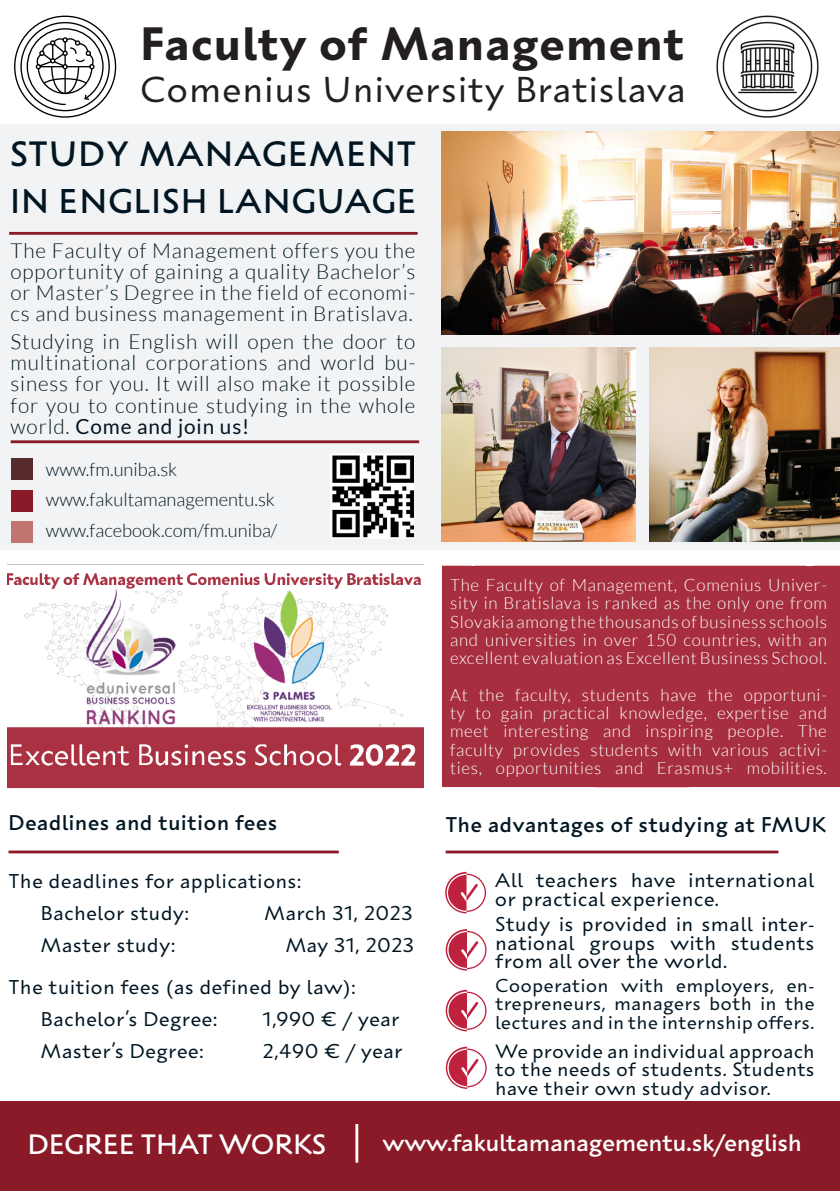
<style>
.page{position:relative;width:840px;height:1191px;background:#fff}
.page>*{position:absolute;margin:0;border:0;box-sizing:border-box;transform-origin:0 0}
.t1{font:700 49.4px "UK Sans";letter-spacing:.04em;color:#231f20}
.t2{font:38px "UK Sans";letter-spacing:.04em;color:#231f20}
.t3{font:500 37.2px "UK Sans";letter-spacing:.04em;color:#011622}
.t4{font:500 36.4px "UK Sans";letter-spacing:.04em;color:#011622}
.t5{font:500 29.6px "UK Sans";letter-spacing:.01em;color:#fff}
.t6{font:500 25.4px "UK Sans";letter-spacing:.01em;color:#fff}
.t7{font:500 22.6px "UK Sans";letter-spacing:.04em;color:#011622}
.t8{font:21.2px/18.4px "UK Sans";letter-spacing:.04em;color:#011622;text-align:justify}
.t9{font:300 20.8px/21.2px "Lato";letter-spacing:.04em;color:#011622;text-align:justify}
.t10{font:20.4px/18.4px "UK Sans";letter-spacing:.04em;color:#011622;text-align:justify}
.t11{font:19.8px/18.4px "UK Sans";letter-spacing:.04em;color:#011622;text-align:justify}
.t12{font:300 18.4px "Lato";color:#011622}
.t13{font:300 17px/18.4px "Lato";letter-spacing:.04em;color:#fff;text-align:justify}
.s1{font-weight:400}
</style>
<div class="page">
<div style="left:0;top:125px;width:839px;height:425px;background:#f2f3f4"></div>
<div style="left:0;top:1101px;width:839px;height:90px;background:#8a1a27"></div>
<div style="left:442px;top:566px;width:397px;height:221px;background:#a62e3e"></div>
<img style="left:8px;top:564px;width:415px;height:225px">
<img style="left:441px;top:132px;width:398px;height:203px">
<div style="left:11px;top:458px;width:22px;height:22px;background:#572a2d"></div>
<div style="left:11px;top:490px;width:22px;height:21px;background:#8a1a27"></div>
<div style="left:11px;top:521px;width:22px;height:21px;background:#c07570"></div>
<svg style="left:445px;top:929px;width:41px;height:41px"></svg>
<svg style="left:445px;top:989px;width:41px;height:42px"></svg>
<svg style="left:445px;top:1046px;width:41px;height:42px"></svg>
<hr style="left:9px;top:850px;width:329px;height:3px;background:#8a1a27">
<hr style="left:445px;top:850px;width:333px;height:3px;background:#8a1a27">
<hr style="left:9px;top:232px;width:408px;height:3px;background:#8a1a27">
<svg style="left:445px;top:872px;width:41px;height:41px"></svg>
<hr style="left:11px;top:440px;width:408px;height:3px;background:#8a1a27">
<img style="left:330px;top:454px;width:83px;height:85px">
<img style="left:441px;top:348px;width:194px;height:193px">
<img style="left:649px;top:348px;width:190px;height:193px">
<hr style="left:355px;top:1124px;width:3px;height:38px;background:#fff">
<svg style="left:14px;top:16px;width:102px;height:102px"></svg>
<img style="left:716px;top:16px;width:102px;height:102px">
<p class="t1" style="left:140px;top:16px;width:544px">Faculty of Management</p>
<p class="t2" style="left:140px;top:68px;width:546px">Comenius University Bratislava</p>
<p class="t3" style="left:11px;top:133px;width:406px">STUDY MANAGEMENT</p>
<p class="t4" style="left:11px;top:180px;width:407px">IN ENGLISH LANGUAGE</p>
<p class="t9" style="left:11px;top:240px;width:406px">The Faculty of Management offers you the opportunity of gaining a quality Bachelor’s or Master’s Degree in the field of economi&shy;cs and business management in Bratislava.</p>
<p class="t9" style="left:11px;top:331px;width:406px">Studying in English will open the door to multinational corporations and world bu&shy;siness for you. It will also make it possible for you to continue studying in the whole world. <span class="s1">Come and join us!</span></p>
<p class="t12" style="left:46px;top:460px;width:133px">www.fm.uniba.sk</p>
<p class="t12" style="left:46px;top:490px;width:230px">www.fakultamanagementu.sk</p>
<p class="t12" style="left:46px;top:521px;width:233px">www.facebook.com/fm.uniba/</p>
<p class="t7" style="left:9px;top:810px;width:270px">Deadlines and tuition fees</p>
<p class="t8" style="left:9px;top:871px;width:294px">The deadlines for applications:</p>
<p class="t8" style="left:41px;top:904px;width:149px">Bachelor study:</p>
<p class="t8" style="left:264px;top:904px;width:149px">March 31, 2023</p>
<p class="t8" style="left:41px;top:936px;width:135px">Master study:</p>
<p class="t8" style="left:285px;top:936px;width:130px">May 31, 2023</p>
<p class="t8" style="left:9px;top:978px;width:348px">The tuition fees (as defined by law):</p>
<p class="t8" style="left:41px;top:1010px;width:177px">Bachelor’s Degree:</p>
<p class="t8" style="left:263px;top:1010px;width:138px">1,990 € / year</p>
<p class="t8" style="left:41px;top:1042px;width:164px">Master’s Degree:</p>
<p class="t8" style="left:263px;top:1042px;width:141px">2,490 € / year</p>
<p class="t13" style="left:450px;top:576px;width:378px">The Faculty of Management, Comenius Univer&shy;sity in Bratislava is ranked as the only one from Slovakia among the thousands of business schools and universities in over 150 countries, with an excellent evaluation as Excellent Business School.</p>
<p class="t13" style="left:450px;top:685px;width:378px">At the faculty, students have the opportuni&shy;ty to gain practical knowledge, expertise and meet interesting and inspiring people. The faculty provides students with various activi&shy;ties, opportunities and Erasmus+ mobilities.</p>
<p class="t7" style="left:445px;top:811px;width:381px">The advantages of studying at FMUK</p>
<p class="t8" style="left:495px;top:871px;width:320px">All teachers have international or practical experience.</p>
<p class="t8" style="left:495px;top:915px;width:320px">Study is provided in small inter&shy;national groups with students from all over the world.</p>
<p class="t11" style="left:495px;top:976px;width:320px">Cooperation with employers, en&shy;trepreneurs, managers both in the lectures and in the internship offers.</p>
<p class="t10" style="left:495px;top:1042px;width:320px">We provide an individual approach to the needs of students. Students have their own study advisor.</p>
<p class="t5" style="left:28px;top:1127px;width:300px">DEGREE THAT WORKS</p>
<p class="t6" style="left:382px;top:1128px;width:420px">www.fakultamanagementu.sk/english</p>
</div>
